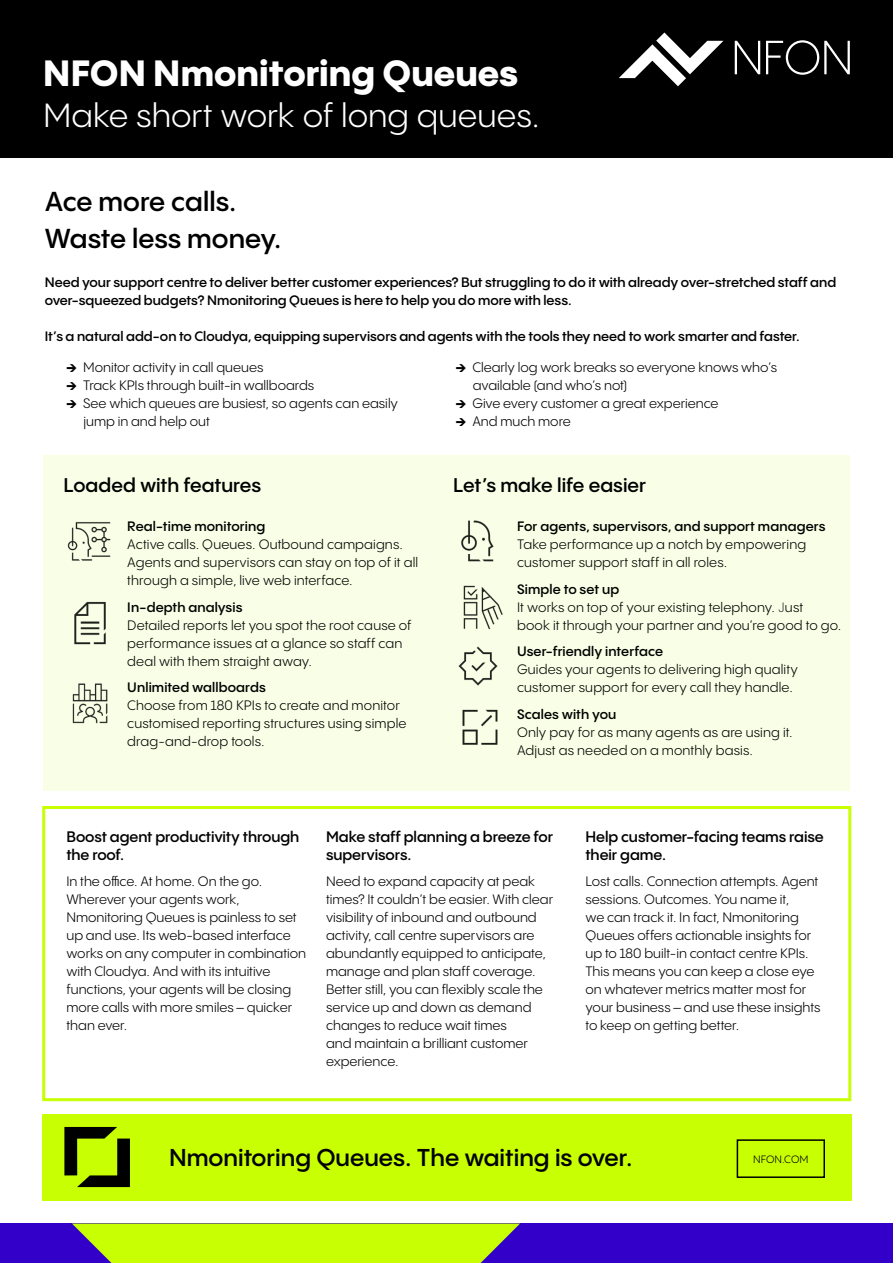
<style>
.page{position:relative;width:893px;height:1263px;background:#fff}
.page>*{position:absolute;margin:0;border:0;box-sizing:border-box;transform-origin:0 0}
.t1{font:800 36px "PP Pangram Sans";color:#fff}
.t2{font:33px "PP Pangram Sans";color:#fff}
.t3{font:600 27px/37.5px "PP Pangram Sans";color:#000}
.t4{font:600 24px "PP Pangram Sans";color:#000}
.t5{font:600 19.5px "PP Pangram Sans";color:#000}
.t6{font:600 15px/18px "PP Pangram Sans";letter-spacing:-.005em;color:#000}
.t7{font:13.5px/18px "PP Pangram Sans";color:#000}
.t8{font:600 13.5px/18px "PP Pangram Sans";color:#000}
.t9{font:10.5px "PP Pangram Sans";color:#000}
.s1{font-weight:800}
.s2{font-weight:600}
.s3{font-family:"Poppins";font-weight:200}
</style>
<div class="page">
<div style="left:43px;top:455px;width:806px;height:335px;background:#f9ffe6"></div>
<div style="left:0;top:0;width:893px;height:158px;background:#000"></div>
<svg style="left:619px;top:33px;width:104px;height:53px"></svg>
<svg style="left:766px;top:40px;width:84px;height:35px"></svg>
<svg style="left:735px;top:41px;width:25px;height:33px"></svg>
<div style="left:0;top:1223px;width:893px;height:40px;background:#3200c8"></div>
<svg style="left:72px;top:1223px;width:448px;height:40px"></svg>
<img style="left:67px;top:522px;width:44px;height:39px">
<img style="left:74px;top:601px;width:32px;height:44px">
<img style="left:72px;top:683px;width:36px;height:41px">
<img style="left:463px;top:585px;width:40px;height:45px">
<img style="left:458px;top:646px;width:40px;height:40px">
<img style="left:462px;top:709px;width:36px;height:36px">
<img style="left:461px;top:520px;width:33px;height:42px">
<div style="left:42px;top:806px;width:809px;height:295px;border:3px solid #c8ff02"></div>
<div style="left:42px;top:1114px;width:809px;height:86px;background:#c8ff02"></div>
<div style="left:737px;top:1139px;width:88px;height:39px;border:2px solid #000"></div>
<svg style="left:64px;top:1127px;width:66px;height:60px"></svg>
<h1 class="t1" style="left:43px;top:50px;width:476px">NFON Nmonitoring Queues</h1>
<h2 class="t2" style="left:43px;top:95px;width:498px">Make short work of long queues.</h2>
<h3 class="t3" style="left:45px;top:182px;width:238px">Ace more calls.<br>Waste less money.</h3>
<p class="t8" style="left:45px;top:273px;width:793px">Need your support centre to deliver better customer experiences? But struggling to do it with already over-stretched staff and over-squeezed budgets? Nmonitoring Queues is here to help you do more with less.</p>
<p class="t8" style="left:45px;top:327px;width:757px">It’s a natural add-on to Cloudya, equipping supervisors and agents with the tools they need to work smarter and faster.</p>
<p class="t7" style="left:66px;top:358px;width:198px"><span class="s1">→</span> Monitor activity in call queues</p>
<p class="t7" style="left:66px;top:376px;width:249px"><span class="s1">→</span> Track KPIs through built-in wallboards</p>
<p class="t7" style="left:83px;top:394px;width:316px;text-indent:-17px"><span class="s1">→</span> See which queues are busiest, so agents can easily jump in and help out</p>
<h3 class="t5" style="left:64px;top:473px;width:199px">Loaded with features</h3>
<p class="t8" style="left:127px;top:517px;width:139px">Real-time monitoring</p>
<p class="t7" style="left:127px;top:535px;width:292px">Active calls. Queues. Outbound campaigns.<br>Agents and supervisors can stay on top of it all through a simple, live web interface.</p>
<p class="t8" style="left:127px;top:598px;width:117px">In-depth analysis</p>
<p class="t7" style="left:127px;top:616px;width:286px">Detailed reports let you spot the root cause of performance issues at a glance so staff can deal with them straight away.</p>
<p class="t8" style="left:127px;top:678px;width:140px">Unlimited wallboards</p>
<p class="t7" style="left:127px;top:696px;width:281px">Choose from 180 KPIs to create and monitor customised reporting structures using simple drag-and-drop tools.</p>
<p class="t7" style="left:473px;top:358px;width:306px;text-indent:-17px"><span class="s1">→</span> Clearly log work breaks so everyone knows who’s available (and who’s not)</p>
<p class="t7" style="left:456px;top:394px;width:264px"><span class="s1">→</span> Give every customer a great experience</p>
<p class="t7" style="left:456px;top:412px;width:117px"><span class="s1">→</span> And much more</p>
<h3 class="t5" style="left:453px;top:473px;width:194px">Let’s make life easier</h3>
<p class="t8" style="left:517px;top:517px;width:310px">For agents, supervisors, and support managers</p>
<p class="t7" style="left:517px;top:535px;width:291px">Take performance up a notch by empowering customer support staff in all roles.</p>
<p class="t7" style="left:517px;top:580px;width:326px"><span class="s2">Simple to set up<br></span>It works on top of your existing telephony. <span class="s3">J</span>ust<br>book it through your partner and you’re good to go.</p>
<p class="t8" style="left:517px;top:642px;width:148px">User-friendly interface</p>
<p class="t7" style="left:517px;top:660px;width:282px">Guides your agents to delivering high quality customer support for every call they handle.</p>
<p class="t8" style="left:517px;top:705px;width:101px">Scales with you</p>
<p class="t7" style="left:517px;top:723px;width:277px">Only pay for as many agents as are using it.<br>Adjust as needed on a monthly basis.</p>
<p class="t6" style="left:66px;top:827px;width:234px">Boost agent productivity through the roof.</p>
<p class="t7" style="left:66px;top:872px;width:241px">In the office. At home. On the go.<br>Wherever your agents work,<br>Nmonitoring Queues is painless to set up and use. Its web-based interface works on any computer in combination with Cloudya. And with its intuitive functions, your agents will be closing more calls with more smiles – quicker than ever.</p>
<p class="t6" style="left:326px;top:827px;width:229px">Make staff planning a breeze for supervisors.</p>
<p class="t7" style="left:326px;top:872px;width:229px">Need to expand capacity at peak times? It couldn’t be easier. With clear visibility of inbound and outbound activity, call centre supervisors are abundantly equipped to anticipate, manage and plan staff coverage.<br>Better still, you can flexibly scale the service up and down as demand changes to reduce wait times<br>and maintain a brilliant customer experience.</p>
<p class="t6" style="left:585px;top:827px;width:240px">Help customer-facing teams raise their game.</p>
<p class="t7" style="left:585px;top:872px;width:236px">Lost calls. Connection attempts. Agent sessions. Outcomes. You name it,<br>we can track it. In fact, Nmonitoring Queues offers actionable insights for up to 180 built-in contact centre KPIs.<br>This means you can keep a close eye on whatever metrics matter most for your business – and use these insights to keep on getting better.</p>
<h3 class="t4" style="left:169px;top:1142px;width:465px">Nmonitoring Queues. The waiting is over.</h3>
<p class="t9" style="left:753px;top:1152px;width:57px">NFON.COM</p>
</div>
